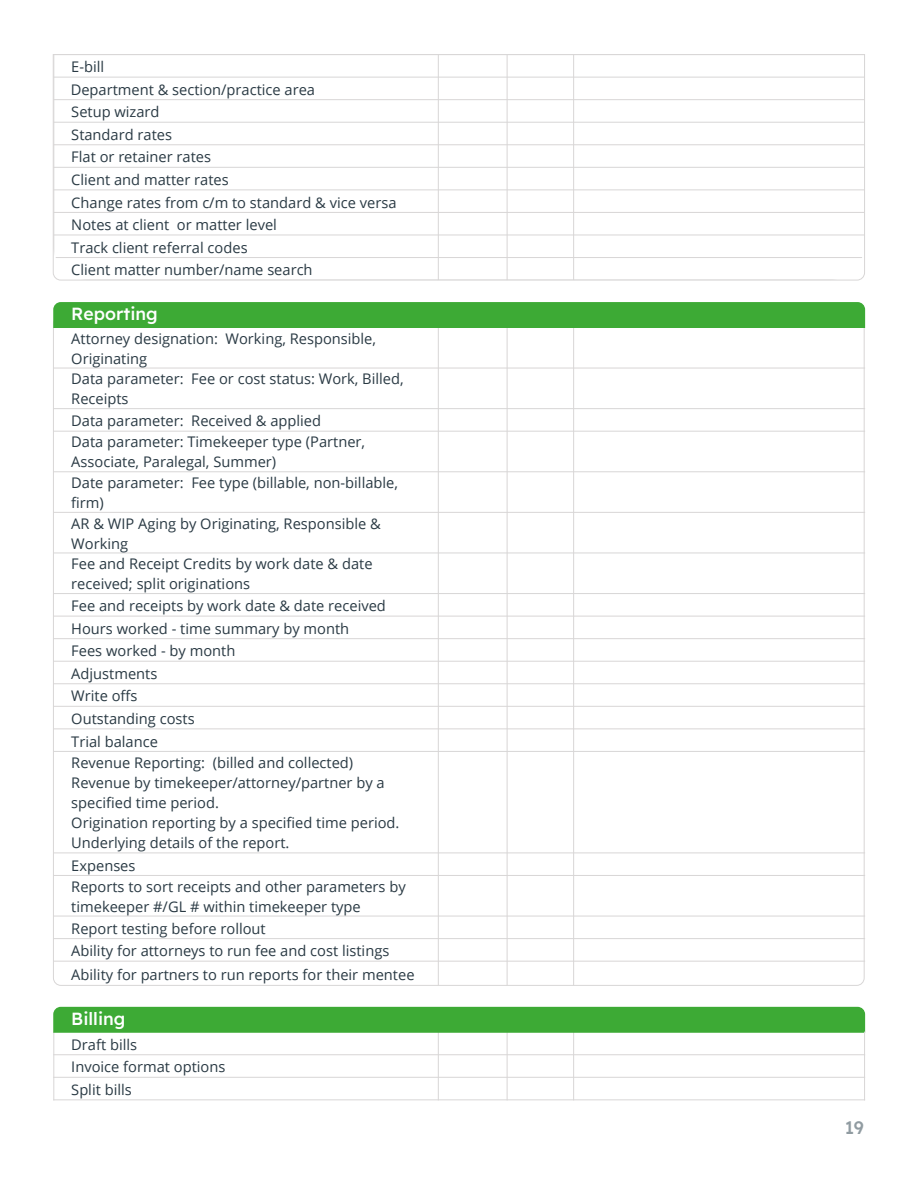
<style>
.page{position:relative;width:918px;height:1188px;background:#fff}
.page>*{position:absolute;margin:0;border:0;box-sizing:border-box;transform-origin:0 0}
.t1{font:500 18px "Lexend";color:#223843}
.t2{font:17.55px "Lexend";color:#fff}
.t3{font:14.7px/22.5px "Open Sans";color:#2a3a44}
</style>
<div class="page">
<hr style="left:53px;top:961px;width:812px;height:1px;background:#d8d6d6">
<hr style="left:53px;top:938px;width:812px;height:1px;background:#d8d6d6">
<hr style="left:53px;top:916px;width:812px;height:1px;background:#d8d6d6">
<hr style="left:53px;top:875px;width:812px;height:1px;background:#d8d6d6">
<hr style="left:53px;top:853px;width:812px;height:1px;background:#d8d6d6">
<hr style="left:53px;top:751px;width:812px;height:1px;background:#d8d6d6">
<hr style="left:53px;top:728px;width:812px;height:1px;background:#d8d6d6">
<hr style="left:53px;top:706px;width:812px;height:1px;background:#d8d6d6">
<hr style="left:53px;top:683px;width:812px;height:1px;background:#d8d6d6">
<hr style="left:53px;top:661px;width:812px;height:1px;background:#d8d6d6">
<hr style="left:53px;top:638px;width:812px;height:1px;background:#d8d6d6">
<hr style="left:53px;top:616px;width:812px;height:1px;background:#d8d6d6">
<hr style="left:53px;top:593px;width:812px;height:1px;background:#d8d6d6">
<hr style="left:53px;top:553px;width:812px;height:1px;background:#d8d6d6">
<hr style="left:53px;top:512px;width:812px;height:1px;background:#d8d6d6">
<hr style="left:53px;top:471px;width:812px;height:1px;background:#d8d6d6">
<hr style="left:53px;top:431px;width:812px;height:1px;background:#d8d6d6">
<hr style="left:53px;top:408px;width:812px;height:1px;background:#d8d6d6">
<hr style="left:53px;top:368px;width:812px;height:1px;background:#d8d6d6">
<hr style="left:573px;top:327px;width:1px;height:658px;background:#d8d6d6">
<hr style="left:507px;top:327px;width:1px;height:658px;background:#d8d6d6">
<hr style="left:438px;top:327px;width:1px;height:658px;background:#d8d6d6">
<hr style="left:573px;top:1032px;width:1px;height:68px;background:#d8d6d6">
<hr style="left:507px;top:1032px;width:1px;height:68px;background:#d8d6d6">
<hr style="left:438px;top:1032px;width:1px;height:68px;background:#d8d6d6">
<hr style="left:53px;top:1099px;width:812px;height:1px;background:#d8d6d6">
<hr style="left:53px;top:1077px;width:812px;height:1px;background:#d8d6d6">
<hr style="left:53px;top:1054px;width:812px;height:1px;background:#d8d6d6">
<hr style="left:53px;top:1032px;width:1px;height:68px;background:#d8d6d6">
<div style="left:53px;top:302px;width:812px;height:26px;background:#3daa35"></div>
<div style="left:53px;top:1007px;width:812px;height:26px;background:#3daa35"></div>
<hr style="left:864px;top:1032px;width:1px;height:68px;background:#d8d6d6">
<svg style="left:53px;top:54px;width:812px;height:227px"></svg>
<p class="t3" style="left:71px;top:55px;width:327px">E-bill<br>Department &amp; section/practice area<br>Setup wizard<br>Standard rates<br>Flat or retainer rates<br>Client and matter rates<br>Change rates from c/m to standard &amp; vice versa<br>Notes at client or matter level<br>Track client referral codes<br>Client matter number/name search</p>
<p class="t2" style="left:71px;top:302px;width:88px">Reporting</p>
<p class="t3" style="left:71px;top:328px;width:334px;line-height:20.2px">Attorney designation: Working, Responsible,<br>Originating<br>Data parameter: Fee or cost status: Work, Billed,<br>Receipts</p>
<p class="t3" style="left:71px;top:432px;width:328px;line-height:20.2px">Data parameter: Timekeeper type (Partner,<br>Associate, Paralegal, Summer)<br>Date parameter: Fee type (billable, non-billable, firm)<br>AR &amp; WIP Aging by Originating, Responsible &amp;<br>Working<br>Fee and Receipt Credits by work date &amp; date received; split originations</p>
<p class="t3" style="left:71px;top:409px;width:251px">Data parameter: Received &amp; applied</p>
<p class="t3" style="left:71px;top:594px;width:316px">Fee and receipts by work date &amp; date received<br>Hours worked - time summary by month<br>Fees worked - by month<br>Adjustments<br>Write offs<br>Outstanding costs<br>Trial balance<br>Revenue Reporting: (billed and collected)</p>
<p class="t3" style="left:71px;top:772px;width:330px;line-height:20px">Revenue by timekeeper/attorney/partner by a specified time period.<br>Origination reporting by a specified time period.<br>Underlying details of the report.</p>
<p class="t3" style="left:71px;top:854px;width:66px">Expenses</p>
<p class="t3" style="left:71px;top:876px;width:336px;line-height:20px">Reports to sort receipts and other parameters by timekeeper #/GL # within timekeeper type</p>
<p class="t3" style="left:71px;top:916px;width:345px;line-height:23.1px">Report testing before rollout<br>Ability for attorneys to run fee and cost listings<br>Ability for partners to run reports for their mentee</p>
<p class="t2" style="left:71px;top:1006px;width:56px">Billing</p>
<p class="t3" style="left:71px;top:1033px;width:156px">Draft bills<br>Invoice format options<br>Split bills</p>
<p class="t1" style="left:845px;top:1115px;width:21px">19</p>
</div>
